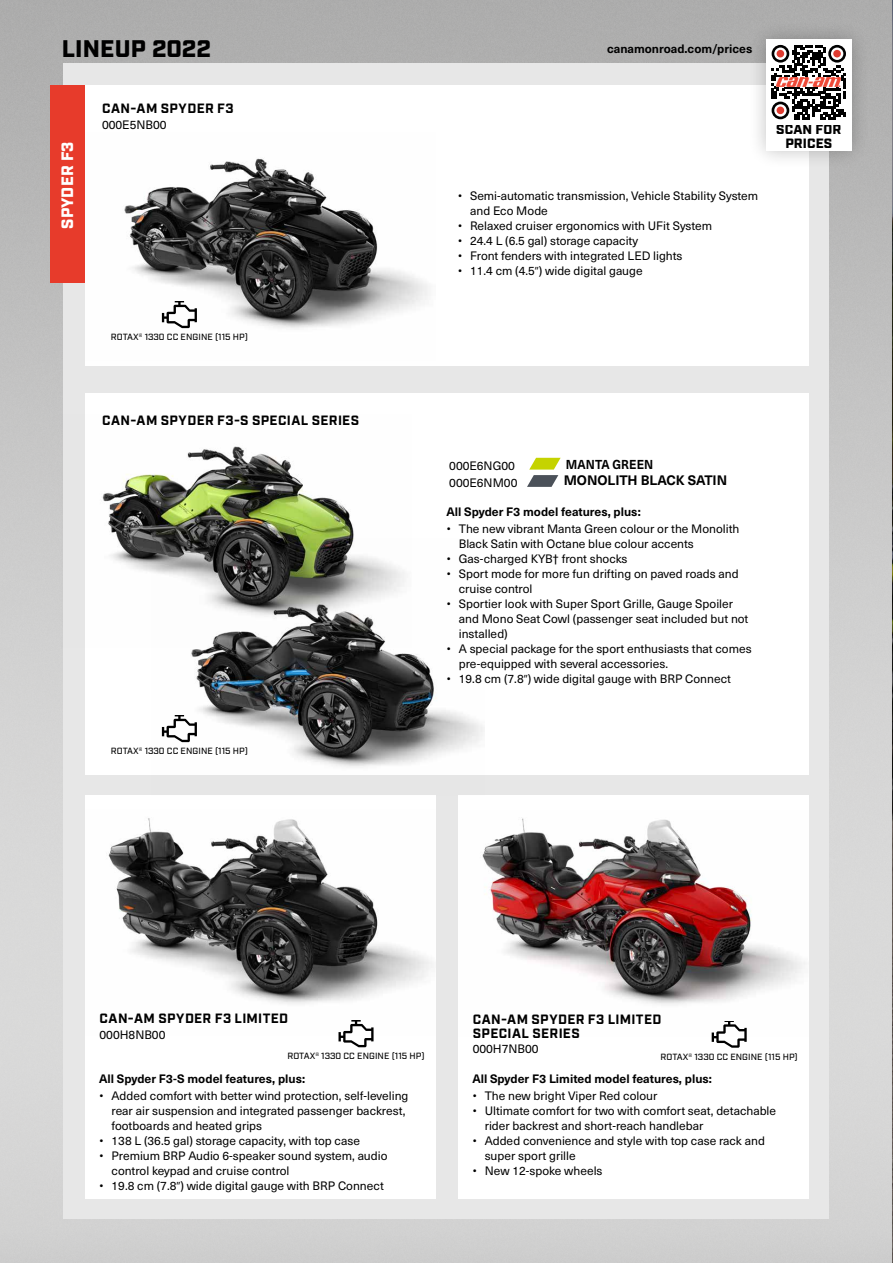
<style>
.page{position:relative;width:893px;height:1263px;background:#fff}
.page>*{position:absolute;margin:0;border:0;box-sizing:border-box;transform-origin:0 0}
.t1{font:900 24px "Industry";letter-spacing:.01em;color:#000}
.t2{font:900 16.5px "Industry";letter-spacing:.01em;color:#fff}
.t3{font:700 13.5px/14px "Industry";letter-spacing:.03em;color:#000}
.t4{font:700 13.5px "Neue Haas Unica W1 G";color:#000}
.t5{font:900 13.5px/13.5px "Industry";letter-spacing:.01em;color:#000;text-align:center}
.t6{font:700 12.75px "Neue Haas Unica W1 G";letter-spacing:.005em;color:#000;scale:.92 1}
.t7{font:12px/15px "Neue Haas Unica W1 G";color:#000}
.t8{font:700 12px "Neue Haas Unica W1 G";color:#000}
.t9{font:500 9px "Industry";letter-spacing:.01em;color:#000}
</style>
<div class="page">
<img style="left:0;top:0;width:892px;height:1263px">
<div style="left:64px;top:64px;width:765px;height:1155px;background:#e7e7e7"></div>
<div style="left:85px;top:85px;width:724px;height:281px;background:#fff"></div>
<div style="left:85px;top:796px;width:351px;height:403px;background:#fff"></div>
<div style="left:458px;top:796px;width:351px;height:403px;background:#fff"></div>
<div style="left:85px;top:393px;width:724px;height:381px;background:#fff"></div>
<img style="left:124px;top:158px;width:304px;height:171px">
<img style="left:108px;top:818px;width:325px;height:203px">
<img style="left:482px;top:818px;width:324px;height:219px">
<img style="left:61px;top:415px;width:293px;height:232px">
<svg style="left:162px;top:301px;width:35px;height:27px"></svg>
<svg style="left:338px;top:1021px;width:36px;height:26px"></svg>
<hr style="left:892px;top:0;width:1px;height:1263px;background:#000">
<img style="left:152px;top:538px;width:333px;height:258px">
<div style="left:51px;top:85px;width:34px;height:197px;background:#e73b2b"></div>
<svg style="left:712px;top:1021px;width:35px;height:27px"></svg>
<svg style="left:162px;top:715px;width:35px;height:27px"></svg>
<div style="left:747px;top:20px;width:123px;height:149px;background:#000;opacity:.25"></div>
<div style="left:766px;top:40px;width:85px;height:111px;background:#fff"></div>
<svg style="left:771px;top:45px;width:75px;height:74px"></svg>
<div style="left:777px;top:50px;width:7px;height:7px;background:#e03c31;border-radius:50%"></div>
<div style="left:833px;top:50px;width:8px;height:7px;background:#e03c31;border-radius:50%"></div>
<div style="left:777px;top:107px;width:7px;height:7px;background:#e03c31;border-radius:50%"></div>
<img style="left:777px;top:78px;width:64px;height:8px">
<svg style="left:527px;top:458px;width:34px;height:29px"></svg>
<h1 class="t1" style="left:62px;top:34px;width:151px">LINEUP 2022</h1>
<p class="t3" style="left:102px;top:102px;width:133px">CAN-AM SPYDER F3</p>
<h2 class="t2" style="left:57px;top:229px;width:88px;rotate:-90deg">SPYDER F3</h2>
<p class="t7" style="left:102px;top:117px;width:66px">000E5NB00</p>
<p class="t9" style="left:111px;top:332px;width:139px">ROTAX® 1330 CC ENGINE (115 HP)</p>
<p class="t3" style="left:102px;top:414px;width:259px">CAN-AM SPYDER F3-S SPECIAL SERIES</p>
<p class="t9" style="left:111px;top:745px;width:139px">ROTAX® 1330 CC ENGINE (115 HP)</p>
<p class="t8" style="left:607px;top:40px;width:147px">canamonroad.com/prices</p>
<p class="t7" style="left:470px;top:187px;width:290px;text-indent:-12px">• Semi-automatic transmission, Vehicle Stability System and Eco Mode</p>
<p class="t7" style="left:458px;top:217px;width:255px">• Relaxed cruiser ergonomics with UFit System</p>
<p class="t7" style="left:458px;top:232px;width:182px">• 24.4 L (6.5 gal) storage capacity</p>
<p class="t7" style="left:458px;top:247px;width:226px">• Front fenders with integrated LED lights</p>
<p class="t7" style="left:458px;top:262px;width:186px">• 11.4 cm (4.5″) wide digital gauge</p>
<p class="t5" style="left:776px;top:123px;width:66px">SCAN FOR<br>PRICES</p>
<p class="t7" style="left:449px;top:457px;width:67px">000E6NG00</p>
<p class="t6" style="left:566px;top:454px;width:96px">MANTA GREEN</p>
<p class="t7" style="left:449px;top:474px;width:70px">000E6NM00</p>
<p class="t4" style="left:564px;top:470px;width:165px">MONOLITH BLACK SATIN</p>
<p class="t8" style="left:446px;top:503px;width:196px">All Spyder F3 model features, plus:</p>
<p class="t7" style="left:459px;top:520px;width:282px;text-indent:-12px">• The new vibrant Manta Green colour or the Monolith<br>Black Satin with Octane blue colour accents</p>
<p class="t7" style="left:447px;top:550px;width:182px">• Gas-charged KYB† front shocks</p>
<p class="t7" style="left:459px;top:565px;width:281px;text-indent:-12px">• Sport mode for more fun drifting on paved roads and cruise control</p>
<p class="t7" style="left:459px;top:595px;width:291px;text-indent:-12px">• Sportier look with Super Sport Grille, Gauge Spoiler and Mono Seat Cowl (passenger seat included but not installed)</p>
<p class="t7" style="left:459px;top:640px;width:294px;text-indent:-12px">• A special package for the sport enthusiasts that comes pre-equipped with several accessories.</p>
<p class="t7" style="left:447px;top:670px;width:286px">• 19.8 cm (7.8″) wide digital gauge with BRP Connect</p>
<p class="t3" style="left:100px;top:1012px;width:190px">CAN-AM SPYDER F3 LIMITED</p>
<p class="t3" style="left:473px;top:1013px;width:190px">CAN-AM SPYDER F3 LIMITED<br>SPECIAL SERIES</p>
<p class="t7" style="left:100px;top:1027px;width:67px">000H8NB00</p>
<p class="t7" style="left:473px;top:1040px;width:67px">000H7NB00</p>
<p class="t9" style="left:287px;top:1051px;width:139px">ROTAX® 1330 CC ENGINE (115 HP)</p>
<p class="t9" style="left:661px;top:1051px;width:139px">ROTAX® 1330 CC ENGINE (115 HP)</p>
<p class="t8" style="left:99px;top:1069px;width:208px">All Spyder F3-S model features, plus:</p>
<p class="t8" style="left:472px;top:1070px;width:241px">All Spyder F3 Limited model features, plus:</p>
<p class="t7" style="left:112px;top:1087px;width:298px;text-indent:-12px">• Added comfort with better wind protection, self-leveling rear air suspension and integrated passenger backrest, footboards and heated grips</p>
<p class="t7" style="left:100px;top:1132px;width:262px">• 138 L (36.5 gal) storage capacity, with top case</p>
<p class="t7" style="left:112px;top:1147px;width:277px;text-indent:-12px">• Premium BRP Audio 6-speaker sound system, audio control keypad and cruise control</p>
<p class="t7" style="left:100px;top:1177px;width:286px">• 19.8 cm (7.8″) wide digital gauge with BRP Connect</p>
<p class="t7" style="left:473px;top:1088px;width:186px">• The new bright Viper Red colour</p>
<p class="t7" style="left:485px;top:1103px;width:293px;text-indent:-12px">• Ultimate comfort for two with comfort seat, detachable rider backrest and short-reach handlebar</p>
<p class="t7" style="left:485px;top:1133px;width:282px;text-indent:-12px">• Added convenience and style with top case rack and super sport grille</p>
<p class="t7" style="left:473px;top:1163px;width:131px">• New 12-spoke wheels</p>
</div>
